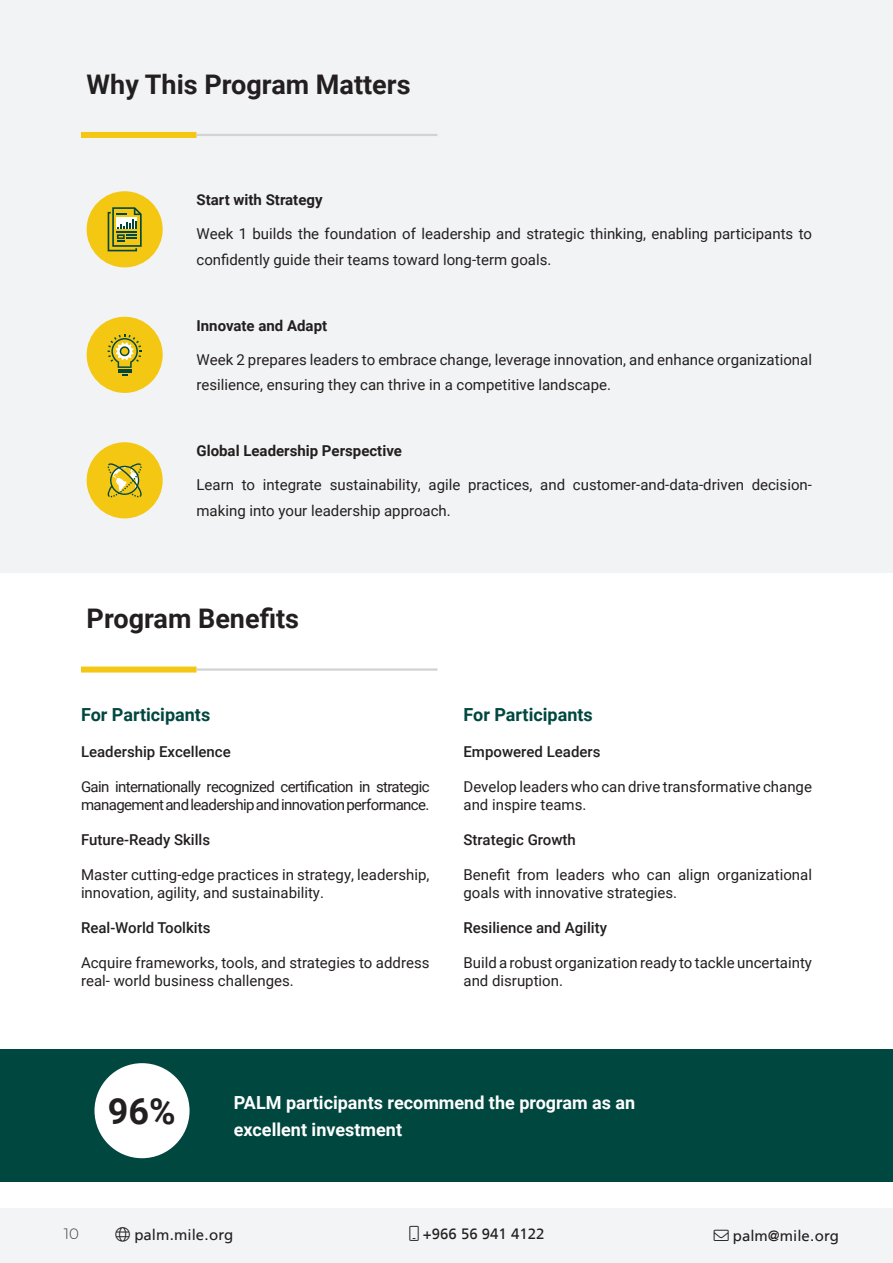
<style>
.page{position:relative;width:893px;height:1263px;background:#fff}
.page>*{position:absolute;margin:0;border:0;box-sizing:border-box;transform-origin:0 0}
.t1{font:700 36px "Roboto";color:#231f20}
._18pt_Align_Left{font:700 27px "Roboto";color:#231f20}
._12pt_Align_Left{font:700 18px "Roboto";color:#fff}
._10pt_Align_Left_Justify{font:700 18px "Roboto";color:#004740}
._10pt_Align_Left_Justify-2{font:15px/18px "Roboto";color:#231f20}
._10pt_Align_Left_Justify-3{font:500 15px "Roboto";color:#231f20}
._10pt_Align_Left_Justify-4{font:15px/18px "Roboto";letter-spacing:-.04em;color:#231f20}
._10pt_Align_Left_Justify-5{font:700 15px "Roboto";color:#231f20}
.t2{font:15px "Frutiger LT Arabic 55 Roman";color:#231f20}
.t3{font:300 15px "Montserrat";color:#3e3e3f}
</style>
<div class="page">
<div style="left:0;top:1209px;width:893px;height:54px;background:#f3f4f5"></div>
<div style="left:0;top:0;width:893px;height:573px;background:#f2f3f4"></div>
<div style="left:81px;top:132px;width:115px;height:6px;background:#f3c712"></div>
<div style="left:81px;top:666px;width:115px;height:6px;background:#f3c712"></div>
<hr style="left:196px;top:134px;width:241px;height:2px;background:#d1d2d4">
<hr style="left:196px;top:668px;width:241px;height:3px;background:#d1d2d4">
<div style="left:87px;top:191px;width:76px;height:76px;background:#f3c712;border-radius:38px"></div>
<div style="left:87px;top:317px;width:76px;height:76px;background:#f3c712;border-radius:38px"></div>
<div style="left:87px;top:442px;width:76px;height:76px;background:#f3c712;border-radius:38px"></div>
<svg style="left:108px;top:207px;width:34px;height:44px"></svg>
<svg style="left:108px;top:334px;width:34px;height:41px"></svg>
<svg style="left:107px;top:463px;width:35px;height:34px"></svg>
<div style="left:0;top:1050px;width:893px;height:132px;background:#004740"></div>
<div style="left:94px;top:1063px;width:96px;height:95px;background:#fff;border-radius:50%"></div>
<p class="_18pt_Align_Left" style="left:87px;top:65px;width:325px">Why This Program Matters</p>
<p class="_10pt_Align_Left_Justify-5" style="left:196px;top:189px;width:128px">Start with Strategy</p>
<p class="_10pt_Align_Left_Justify-2" style="left:196px;top:221px;width:617px;line-height:25.5px">Week 1 builds the foundation of leadership and strategic thinking, enabling participants to confidently guide their teams toward long-term goals.</p>
<p class="_10pt_Align_Left_Justify-5" style="left:196px;top:315px;width:132px">Innovate and Adapt</p>
<p class="_10pt_Align_Left_Justify-2" style="left:196px;top:346px;width:617px;line-height:25.5px">Week 2 prepares leaders to embrace change, leverage innovation, and enhance organizational resilience, ensuring they can thrive in a competitive landscape.</p>
<p class="_10pt_Align_Left_Justify-5" style="left:196px;top:440px;width:207px">Global Leadership Perspective</p>
<p class="_10pt_Align_Left_Justify-2" style="left:196px;top:472px;width:617px;line-height:25.5px">Learn to integrate sustainability, agile practices, and customer-and-data-driven decision&shy;making into your leadership approach.</p>
<p class="_18pt_Align_Left" style="left:87px;top:600px;width:214px">Program Benefits</p>
<p class="_10pt_Align_Left_Justify" style="left:81px;top:702px;width:131px">For Participants</p>
<p class="_10pt_Align_Left_Justify-3" style="left:81px;top:741px;width:151px">Leadership Excellence</p>
<p class="_10pt_Align_Left_Justify-4" style="left:81px;top:777px;width:350px">Gain internationally recognized certification in strategic management and leadership and innovation performance.</p>
<p class="_10pt_Align_Left_Justify-3" style="left:81px;top:829px;width:131px">Future-Ready Skills</p>
<p class="_10pt_Align_Left_Justify-2" style="left:81px;top:865px;width:350px">Master cutting-edge practices in strategy, leadership, innovation, agility, and sustainability.</p>
<p class="_10pt_Align_Left_Justify-3" style="left:81px;top:917px;width:131px">Real-World Toolkits</p>
<p class="_10pt_Align_Left_Justify-2" style="left:81px;top:953px;width:350px">Acquire frameworks, tools, and strategies to address real- world business challenges.</p>
<p class="_10pt_Align_Left_Justify" style="left:463px;top:702px;width:131px">For Participants</p>
<p class="_10pt_Align_Left_Justify-3" style="left:463px;top:741px;width:139px">Empowered Leaders</p>
<p class="_10pt_Align_Left_Justify-2" style="left:463px;top:777px;width:350px">Develop leaders who can drive transformative change and inspire teams.</p>
<p class="_10pt_Align_Left_Justify-3" style="left:463px;top:829px;width:114px">Strategic Growth</p>
<p class="_10pt_Align_Left_Justify-2" style="left:463px;top:865px;width:350px">Benefit from leaders who can align organizational goals with innovative strategies.</p>
<p class="_10pt_Align_Left_Justify-3" style="left:463px;top:917px;width:145px">Resilience and Agility</p>
<p class="_10pt_Align_Left_Justify-2" style="left:463px;top:953px;width:350px">Build a robust organization ready to tackle uncertainty and disruption.</p>
<p class="t1" style="left:108px;top:1086px;width:69px">96%</p>
<p class="_12pt_Align_Left" style="left:234px;top:1090px;width:403px">PALM participants recommend the program as an</p>
<p class="_12pt_Align_Left" style="left:234px;top:1117px;width:170px">excellent investment</p>
<p class="t3" style="left:64px;top:1224px;width:17px">10</p>
<p class="t2" style="left:134px;top:1223px;width:100px">palm.mile.org</p>
<p class="t2" style="left:423px;top:1222px;width:123px">+966 56 941 4122</p>
<p class="t2" style="left:714px;top:1224px;width:127px">→ palm@mile.org</p>
</div>
